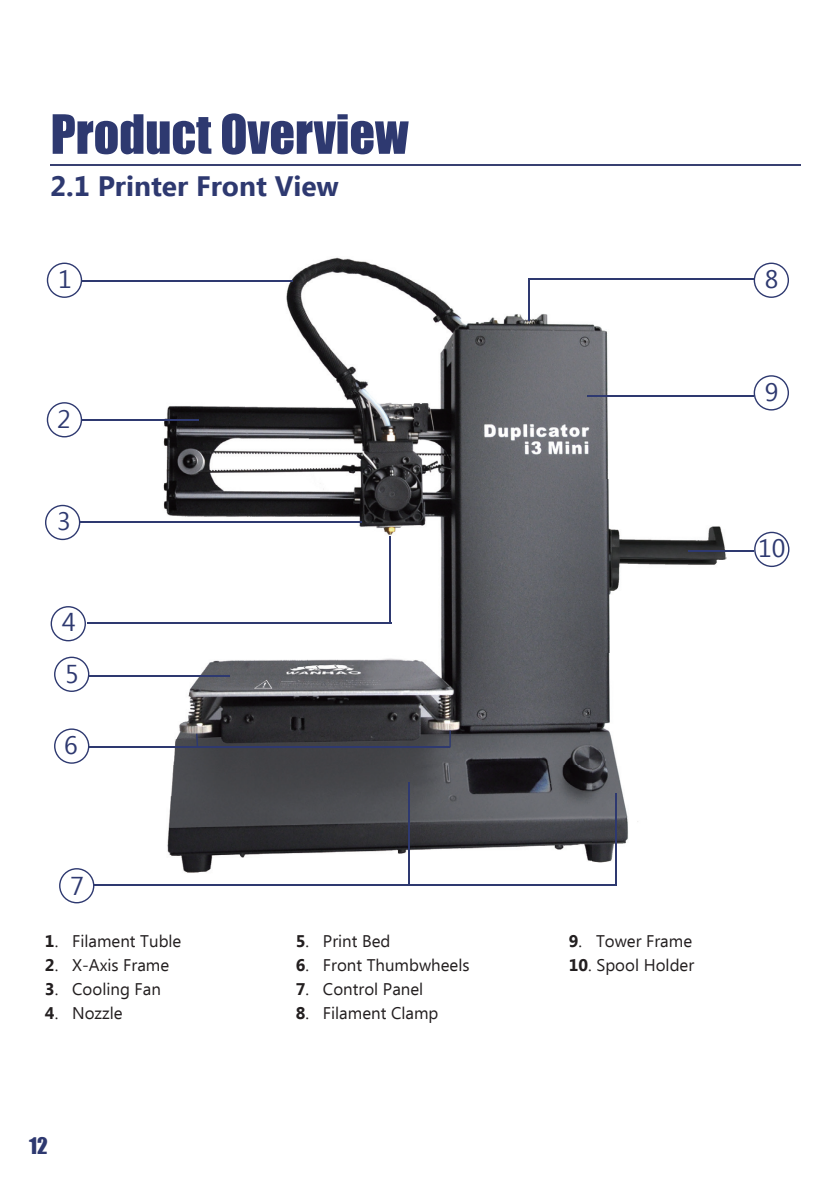
<style>
.page{position:relative;width:840px;height:1191px;background:#fff}
.page>*{position:absolute;margin:0;border:0;box-sizing:border-box;transform-origin:0 0}
.t1{font:50px "Impact";color:#2e3970}
.t2{font:700 28px "Ebrima";color:#2e3970}
.t3{font:25.2px "Ebrima";color:#2e3970}
.t4{font:21px "Impact";color:#2e3970}
.t5{font:16.8px "Ebrima";color:#231f20}
.s1{font-weight:700}
</style>
<div class="page">
<img style="left:50px;top:257px;width:540px;height:632px">
<img style="left:590px;top:278px;width:136px;height:201px">
<img style="left:590px;top:652px;width:48px;height:234px">
<svg style="left:753px;top:262px;width:35px;height:36px"></svg>
<hr style="left:408px;top:782px;width:2px;height:103px;background:#2e3970">
<svg style="left:54px;top:656px;width:35px;height:36px"></svg>
<hr style="left:82px;top:280px;width:211px;height:2px;background:#2e3970">
<svg style="left:47px;top:262px;width:35px;height:36px"></svg>
<hr style="left:82px;top:419px;width:117px;height:1px;background:#2e3970">
<svg style="left:47px;top:402px;width:35px;height:35px"></svg>
<hr style="left:587px;top:395px;width:166px;height:1px;background:#2e3970">
<svg style="left:753px;top:375px;width:35px;height:35px"></svg>
<hr style="left:79px;top:522px;width:282px;height:1px;background:#2e3970">
<hr style="left:615px;top:793px;width:1px;height:92px;background:#2e3970">
<hr style="left:89px;top:746px;width:361px;height:1px;background:#2e3970">
<svg style="left:45px;top:505px;width:35px;height:35px"></svg>
<svg style="left:196px;top:733px;width:2px;height:13px"></svg>
<svg style="left:51px;top:606px;width:35px;height:35px"></svg>
<svg style="left:54px;top:728px;width:35px;height:36px"></svg>
<hr style="left:87px;top:623px;width:304px;height:1px;background:#2e3970">
<hr style="left:389px;top:536px;width:2px;height:87px;background:#2e3970">
<hr style="left:89px;top:675px;width:141px;height:1px;background:#2e3970">
<svg style="left:59px;top:868px;width:35px;height:35px"></svg>
<hr style="left:94px;top:884px;width:522px;height:1px;background:#2e3970">
<hr style="left:527px;top:279px;width:226px;height:1px;background:#2e3970">
<hr style="left:527px;top:280px;width:2px;height:40px;background:#2e3970">
<img style="left:556px;top:479px;width:218px;height:173px">
<hr style="left:688px;top:550px;width:65px;height:2px;background:#2e3970">
<svg style="left:753px;top:532px;width:36px;height:35px"></svg>
<svg style="left:449px;top:730px;width:1px;height:16px"></svg>
<hr style="left:51px;top:164px;width:749px;height:2px;background:#384071">
<h1 class="t1" style="left:51px;top:95px;width:359px">Product Overview</h1>
<h2 class="t2" style="left:50px;top:165px;width:290px">2.1 Printer Front View</h2>
<h3 class="t3" style="left:58px;top:261px;width:15px">1</h3>
<h3 class="t3" style="left:57px;top:401px;width:15px">2</h3>
<h3 class="t3" style="left:57px;top:503px;width:15px">3</h3>
<h3 class="t3" style="left:62px;top:604px;width:15px">4</h3>
<h3 class="t3" style="left:65px;top:656px;width:15px">5</h3>
<h3 class="t3" style="left:64px;top:727px;width:15px">6</h3>
<h3 class="t3" style="left:71px;top:868px;width:15px">7</h3>
<p class="t5" style="left:45px;top:929px;width:138px"><span class="s1">1</span>. Filament Tuble</p>
<p class="t5" style="left:45px;top:953px;width:126px"><span class="s1">2</span>. X-Axis Frame</p>
<p class="t5" style="left:45px;top:976px;width:117px"><span class="s1">3</span>. Cooling Fan</p>
<p class="t5" style="left:45px;top:1000px;width:79px"><span class="s1">4</span>. Nozzle</p>
<p class="t4" style="left:29px;top:1129px;width:20px">12</p>
<p class="t5" style="left:295px;top:929px;width:96px"><span class="s1">5</span>. Print Bed</p>
<p class="t5" style="left:295px;top:953px;width:175px"><span class="s1">6</span>. Front Thumbwheels</p>
<p class="t5" style="left:295px;top:976px;width:129px"><span class="s1">7</span>. Control Panel</p>
<p class="t5" style="left:295px;top:1000px;width:144px"><span class="s1">8</span>. Filament Clamp</p>
<h3 class="t3" style="left:764px;top:261px;width:15px">8</h3>
<h3 class="t3" style="left:764px;top:374px;width:15px">9</h3>
<h3 class="t3" style="left:757px;top:530px;width:29px">10</h3>
<p class="t5" style="left:568px;top:929px;width:125px"><span class="s1">9</span>. Tower Frame</p>
<p class="t5" style="left:568px;top:953px;width:127px"><span class="s1">10</span>. Spool Holder</p>
</div>
